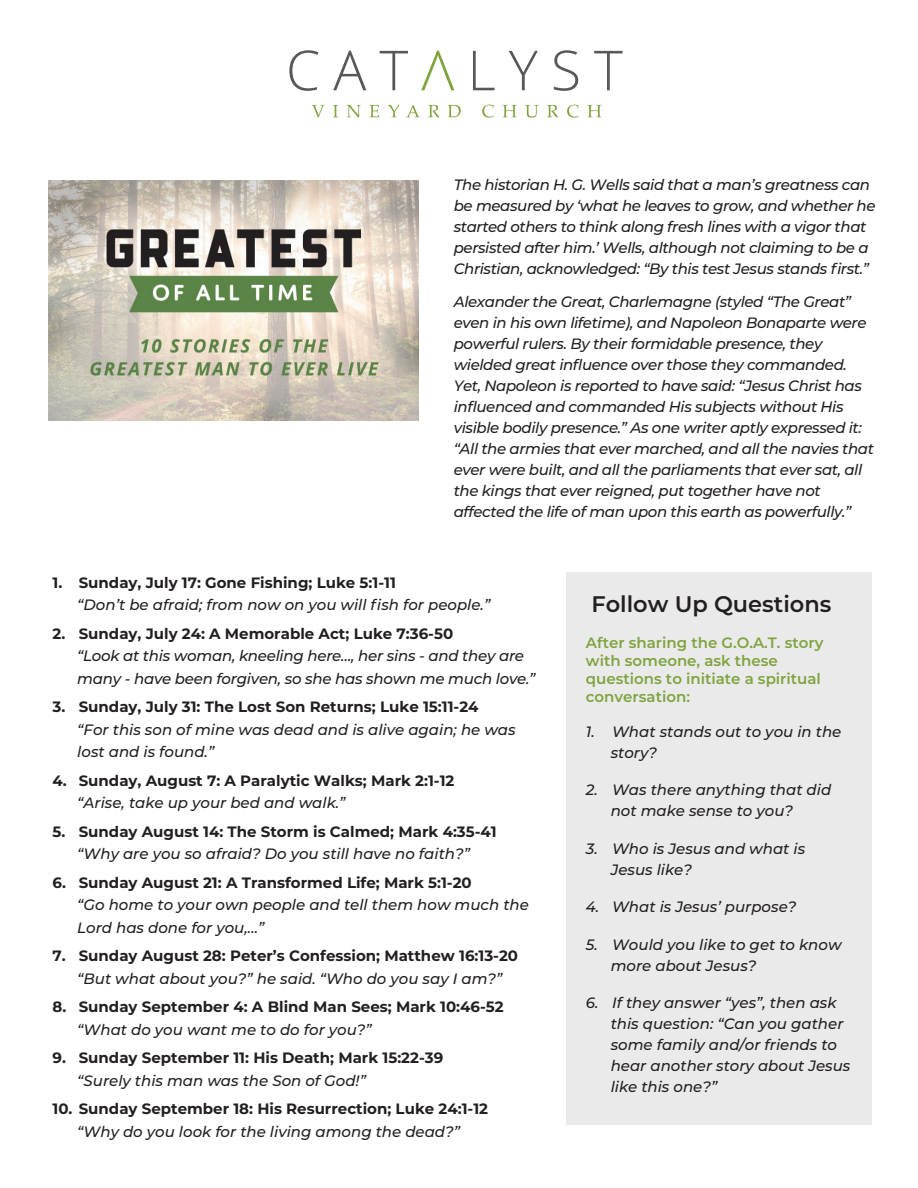
<style>
.page{position:relative;width:918px;height:1188px;background:#fff}
.page>*{position:absolute;margin:0;border:0;box-sizing:border-box;transform-origin:0 0}
.t1{font:600 22.5px "Montserrat";color:#231f20}
.t2{font:italic 500 15px/21px "Montserrat";letter-spacing:-.025em;color:#231f20}
.t3{font:italic 500 15px/21px "Montserrat";color:#231f20}
.t4{font:700 15px "Montserrat";color:#231f20}
.t5{font:600 15px/18px "Montserrat";color:#7fa43e}
</style>
<div class="page">
<img style="left:48px;top:180px;width:371px;height:240px">
<svg style="left:289px;top:50px;width:30px;height:41px"></svg>
<svg style="left:333px;top:51px;width:33px;height:39px"></svg>
<svg style="left:380px;top:51px;width:28px;height:39px"></svg>
<svg style="left:473px;top:51px;width:22px;height:39px"></svg>
<svg style="left:509px;top:51px;width:29px;height:39px"></svg>
<svg style="left:554px;top:50px;width:24px;height:41px"></svg>
<svg style="left:594px;top:51px;width:29px;height:39px"></svg>
<svg style="left:312px;top:105px;width:12px;height:12px"></svg>
<svg style="left:333px;top:105px;width:5px;height:12px"></svg>
<svg style="left:347px;top:105px;width:14px;height:13px"></svg>
<svg style="left:370px;top:105px;width:9px;height:12px"></svg>
<svg style="left:388px;top:105px;width:11px;height:12px"></svg>
<svg style="left:406px;top:105px;width:14px;height:12px"></svg>
<svg style="left:428px;top:105px;width:12px;height:12px"></svg>
<svg style="left:448px;top:105px;width:13px;height:12px"></svg>
<svg style="left:482px;top:105px;width:12px;height:13px"></svg>
<svg style="left:503px;top:105px;width:14px;height:12px"></svg>
<svg style="left:525px;top:105px;width:13px;height:13px"></svg>
<svg style="left:547px;top:105px;width:12px;height:12px"></svg>
<svg style="left:567px;top:105px;width:12px;height:13px"></svg>
<svg style="left:587px;top:105px;width:14px;height:12px"></svg>
<svg style="left:421px;top:51px;width:33px;height:39px"></svg>
<div style="left:566px;top:572px;width:305px;height:553px;background:#ebeaeb"></div>
<p class="t2" style="left:454px;top:173px;width:423px">The historian H. G. Wells said that a man’s greatness can be measured by ‘what he leaves to grow, and whether he started others to think along fresh lines with a vigor that persisted after him.’ Wells, although not claiming to be a Christian, acknowledged: “By this test Jesus stands first.”</p>
<p class="t2" style="left:454px;top:290px;width:422px">Alexander the Great, Charlemagne (styled “The Great” even in his own lifetime), and Napoleon Bonaparte were powerful rulers. By their formidable presence, they wielded great influence over those they commanded.<br>Yet, Napoleon is reported to have said: “Jesus Christ has influenced and commanded His subjects without His visible bodily presence.” As one writer aptly expressed it: “All the armies that ever marched, and all the navies that ever were built, and all the parliaments that ever sat, all the kings that ever reigned, put together have not affected the life of man upon this earth as powerfully.”</p>
<p class="t4" style="left:53px;top:571px;width:345px">1. Sunday, July 17: Gone Fishing; Luke 5:1-11</p>
<p class="t3" style="left:77px;top:594px;width:414px">“Don’t be afraid; from now on you will fish for people.”</p>
<p class="t4" style="left:53px;top:622px;width:402px">2. Sunday, July 24: A Memorable Act; Luke 7:36-50</p>
<p class="t2" style="left:77px;top:644px;width:460px;line-height:22.5px">“Look at this woman, kneeling here…, her sins - and they are many - have been forgiven, so she has shown me much love.”</p>
<p class="t4" style="left:53px;top:696px;width:427px">3. Sunday, July 31: The Lost Son Returns; Luke 15:11-24</p>
<p class="t3" style="left:77px;top:717px;width:440px;line-height:22.5px">“For this son of mine was dead and is alive again; he was lost and is found.”</p>
<p class="t4" style="left:53px;top:769px;width:403px">4. Sunday, August 7: A Paralytic Walks; Mark 2:1-12</p>
<p class="t3" style="left:77px;top:792px;width:270px">“Arise, take up your bed and walk.”</p>
<p class="t4" style="left:53px;top:820px;width:446px">5. Sunday August 14: The Storm is Calmed; Mark 4:35-41</p>
<p class="t3" style="left:77px;top:843px;width:394px">“Why are you so afraid? Do you still have no faith?”</p>
<p class="t4" style="left:53px;top:871px;width:421px">6. Sunday August 21: A Transformed Life; Mark 5:1-20</p>
<p class="t3" style="left:77px;top:893px;width:453px;line-height:22.5px">“Go home to your own people and tell them how much the<br>Lord has done for you,…”</p>
<p class="t4" style="left:53px;top:945px;width:467px">7. Sunday August 28: Peter’s Confession; Matthew 16:13-20</p>
<p class="t3" style="left:77px;top:967px;width:427px">“But what about you?” he said. “Who do you say I am?”</p>
<p class="t4" style="left:53px;top:996px;width:453px">8. Sunday September 4: A Blind Man Sees; Mark 10:46-52</p>
<p class="t3" style="left:77px;top:1018px;width:296px">“What do you want me to do for you?”</p>
<p class="t4" style="left:53px;top:1047px;width:392px">9. Sunday September 11: His Death; Mark 15:22-39</p>
<p class="t3" style="left:77px;top:1069px;width:290px">“Surely this man was the Son of God!”</p>
<p class="t4" style="left:53px;top:1098px;width:437px">10. Sunday September 18: His Resurrection; Luke 24:1-12</p>
<p class="t3" style="left:77px;top:1120px;width:384px">“Why do you look for the living among the dead?”</p>
<h1 class="t1" style="left:591px;top:588px;width:241px">Follow Up Questions</h1>
<p class="t5" style="left:586px;top:633px;width:239px">After sharing the G.O.A.T. story with someone, ask these questions to initiate a spiritual conversation:</p>
<p class="t3" style="left:611px;top:720px;width:232px;text-indent:-25px">1. What stands out to you in the story?</p>
<p class="t3" style="left:611px;top:779px;width:222px;text-indent:-25px">2. Was there anything that did not make sense to you?</p>
<p class="t3" style="left:611px;top:837px;width:196px;text-indent:-25px">3. Who is Jesus and what is<br>Jesus like?</p>
<p class="t3" style="left:586px;top:896px;width:212px">4. What is Jesus’ purpose?</p>
<p class="t3" style="left:611px;top:933px;width:232px;text-indent:-25px">5. Would you like to get to know more about Jesus?</p>
<p class="t3" style="left:611px;top:992px;width:241px;text-indent:-25px">6. If they answer “yes”, then ask this question: “Can you gather some family and/or friends to hear another story about Jesus like this one?”</p>
</div>
